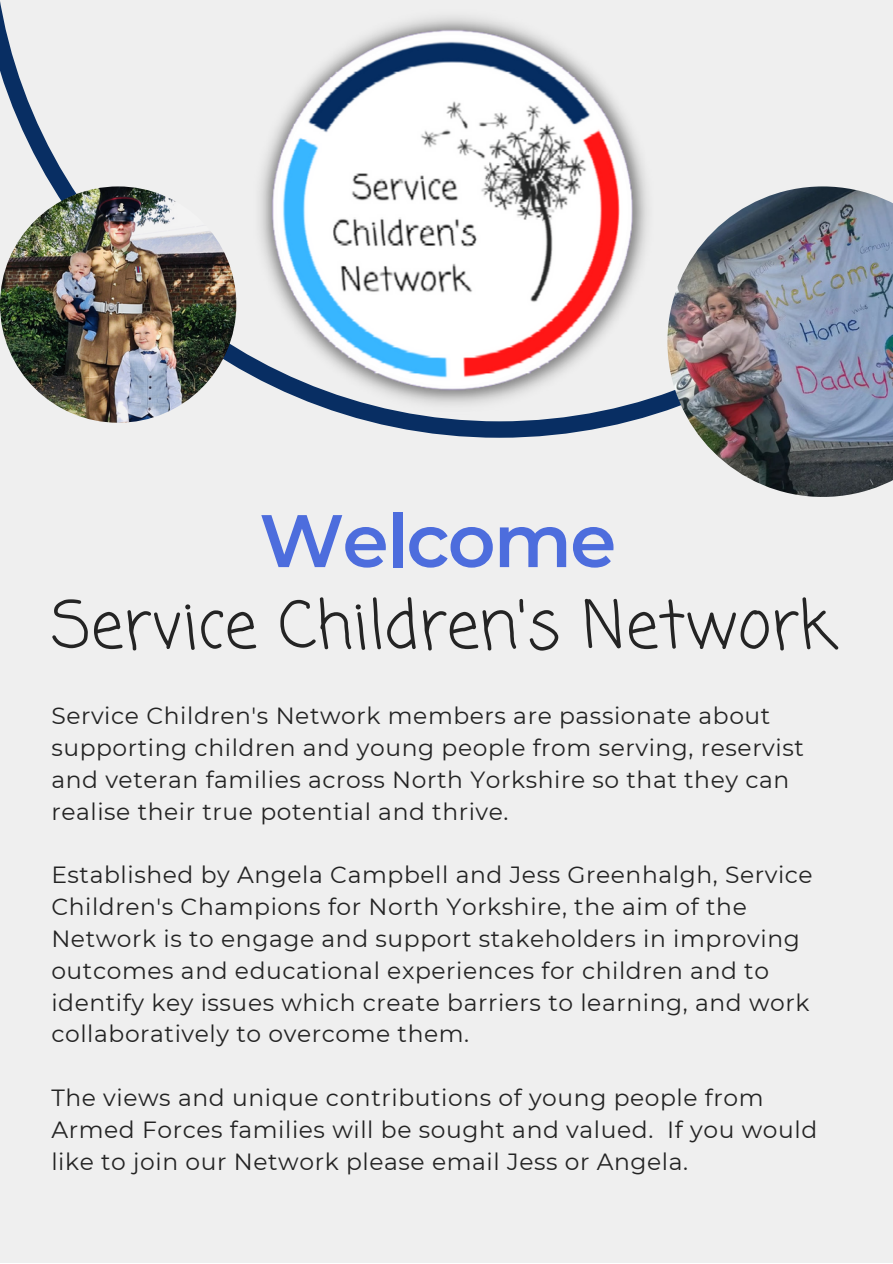
<style>
.page{position:relative;width:893px;height:1264px;background:#fff}
.page>*{position:absolute;margin:0;border:0;box-sizing:border-box;transform-origin:0 0}
.t1{font:600 74.25px "Montserrat";letter-spacing:-.025em;color:#4d6ddd}
.t2{font:65.1px "Coming Soon";color:#242424}
.t3{font:23.4px/31.8px "Montserrat";letter-spacing:.025em;color:#242424}
</style>
<div class="page">
<div style="left:0;top:0;width:892px;height:1262px;background:#efefef"></div>
<svg style="left:0;top:1px;width:107px;height:422px"></svg>
<img style="left:129px;top:17px;width:538px;height:421px">
<img style="left:0;top:186px;width:236px;height:237px;border-radius:50%">
<img style="left:667px;top:186px;width:225px;height:311px">
<p class="t1" style="left:259px;top:495px;width:358px">Welcome</p>
<p class="t2" style="left:51px;top:580px;width:784px">Service Children's Network</p>
<p class="t3" style="left:51px;top:700px;width:754px">Service Children's Network members are passionate about supporting children and young people from serving, reservist and veteran families across North Yorkshire so that they can realise their true potential and thrive.</p>
<p class="t3" style="left:51px;top:859px;width:762px">Established by Angela Campbell and Jess Greenhalgh, Service Children's Champions for North Yorkshire, the aim of the Network is to engage and support stakeholders in improving outcomes and educational experiences for children and to identify key issues which create barriers to learning, and work collaboratively to overcome them.</p>
<p class="t3" style="left:51px;top:1081px;width:767px">The views and unique contributions of young people from<br>Armed Forces families will be sought and valued. If you would like to join our Network please email Jess or Angela.</p>
</div>
